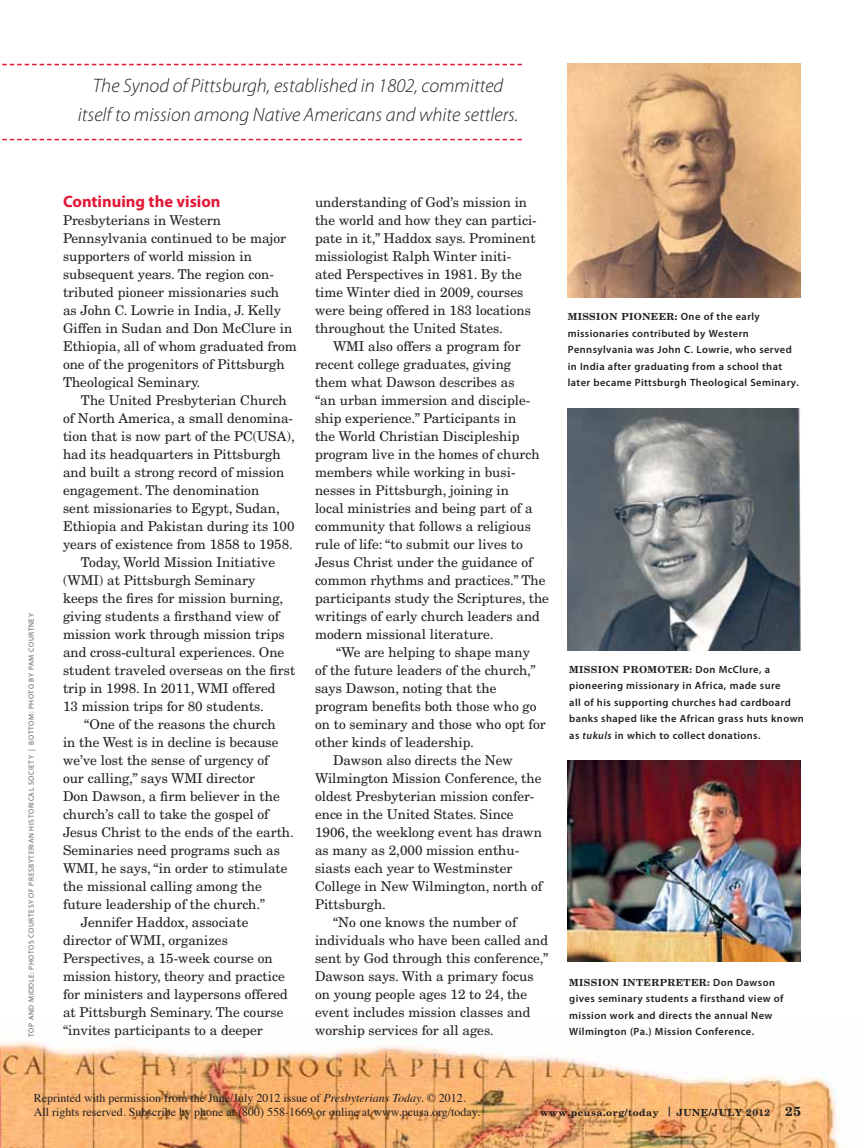
<style>
.page{position:relative;width:864px;height:1148px;background:#fff}
.page>*{position:absolute;margin:0;border:0;box-sizing:border-box;transform-origin:0 0}
.t1{font:italic 300 19.5px/28.5px "Myriad Pro";color:#231f20;text-align:center}
.t2{font:700 16.5px "Myriad Pro";color:#e31837}
.t3{font:13.5px/18px "New Century Schlbk LT Std";color:#231f20}
.t4{font:12px/14.4px "Times";color:#231f20}
.t5{font:600 10.5px/16.5px "Myriad Pro";letter-spacing:.04em;color:#231f20}
.t6{font:700 9.75px "New Century Schlbk LT Std";letter-spacing:.04em;color:#231f20}
.t7{font:7.5px "Myriad Pro";letter-spacing:.075em;color:#5f6062}
.s1{font-family:"Myriad Pro";font-weight:600;font-size:10.5px}
.s2{font-style:italic}
.s3{font-size:13.2px}
</style>
<div class="page">
<img style="left:0;top:1041px;width:841px;height:107px">
<svg style="left:2px;top:64px;width:520px;height:1px"></svg>
<svg style="left:2px;top:139px;width:520px;height:1px"></svg>
<img style="left:567px;top:64px;width:233px;height:234px">
<img style="left:567px;top:408px;width:234px;height:242px">
<img style="left:567px;top:760px;width:234px;height:202px">
<h1 class="t1" style="left:78px;top:71px;width:442px">The Synod of Pittsburgh, established in 1802, committed itself to mission among Native Americans and white settlers.</h1>
<p class="t7" style="left:27px;top:1036px;width:425px;rotate:-90deg">Top and Middle: Photos courtesy of Presbyterian Historical Society | Bottom: Photo by Pam Courtney</p>
<p class="t2" style="left:63px;top:191px;width:159px">Continuing the vision</p>
<p class="t3" style="left:63px;top:211px;width:235px">Presbyterians in Western<br>Pennsylvania continued to be major supporters of world mission in subsequent years. The region con&shy;tributed pioneer missionaries such<br>as John C. Lowrie in India, J. Kelly<br>Giffen in Sudan and Don McClure in<br>Ethiopia, all of whom graduated from one of the progenitors of Pittsburgh<br>Theological Seminary.</p>
<p class="t3" style="left:81px;top:391px;width:207px">The United Presbyterian Church</p>
<p class="t3" style="left:63px;top:409px;width:232px">of North America, a small denomina-</p>
<p class="t3" style="left:63px;top:427px;width:233px">tion that is now part of the PC(USA),</p>
<p class="t3" style="left:63px;top:445px;width:219px">had its headquarters in Pittsburgh</p>
<p class="t3" style="left:63px;top:463px;width:223px">and built a strong record of mission</p>
<p class="t3" style="left:63px;top:481px;width:198px">engagement. The denomination</p>
<p class="t3" style="left:63px;top:499px;width:218px">sent missionaries to Egypt, Sudan,</p>
<p class="t3" style="left:63px;top:517px;width:233px">Ethiopia and Pakistan during its 100</p>
<p class="t3" style="left:63px;top:535px;width:232px">years of existence from 1858 to 1958.</p>
<p class="t3" style="left:81px;top:553px;width:196px">Today, World Mission Initiative</p>
<p class="t3" style="left:63px;top:571px;width:194px">(WMI) at Pittsburgh Seminary</p>
<p class="t3" style="left:63px;top:589px;width:222px">keeps the fires for mission burning,</p>
<p class="t3" style="left:63px;top:607px;width:218px">giving students a firsthand view of</p>
<p class="t3" style="left:63px;top:625px;width:223px">mission work through mission trips</p>
<p class="t3" style="left:63px;top:643px;width:223px">and cross-cultural experiences. One</p>
<p class="t3" style="left:63px;top:661px;width:234px">student traveled overseas on the first</p>
<p class="t3" style="left:63px;top:679px;width:214px">trip in 1998. In 2011, WMI offered</p>
<p class="t3" style="left:63px;top:697px;width:202px">13 mission trips for 80 students.</p>
<p class="t3" style="left:84px;top:715px;width:193px">“One of the reasons the church</p>
<p class="t3" style="left:63px;top:733px;width:217px">in the West is in decline is because</p>
<p class="t3" style="left:63px;top:751px;width:207px">we’ve lost the sense of urgency of</p>
<p class="t3" style="left:63px;top:769px;width:194px">our calling,” says WMI director</p>
<p class="t3" style="left:63px;top:787px;width:218px">Don Dawson, a firm believer in the</p>
<p class="t3" style="left:63px;top:805px;width:207px">church’s call to take the gospel of</p>
<p class="t3" style="left:63px;top:823px;width:232px">Jesus Christ to the ends of the earth.</p>
<p class="t3" style="left:63px;top:841px;width:218px">Seminaries need programs such as</p>
<p class="t3" style="left:63px;top:859px;width:226px">WMI, he says, “in order to stimulate</p>
<p class="t3" style="left:63px;top:877px;width:200px">the missional calling among the</p>
<p class="t3" style="left:63px;top:895px;width:204px">future leadership of the church.”</p>
<p class="t3" style="left:81px;top:913px;width:169px">Jennifer Haddox, associate</p>
<p class="t3" style="left:63px;top:931px;width:166px">director of WMI, organizes</p>
<p class="t3" style="left:63px;top:949px;width:211px">Perspectives, a 15-week course on</p>
<p class="t3" style="left:63px;top:967px;width:223px">mission history, theory and practice</p>
<p class="t3" style="left:63px;top:985px;width:226px">for ministers and laypersons offered</p>
<p class="t3" style="left:63px;top:1003px;width:222px">at Pittsburgh Seminary. The course</p>
<p class="t3" style="left:63px;top:1021px;width:201px">“invites participants to a deeper</p>
<p class="t3" style="left:315px;top:193px;width:223px">understanding of God’s mission in the world and how they can partici&shy;pate in it,” Haddox says. Prominent missiologist Ralph Winter initi&shy;ated Perspectives in 1981. By the time Winter died in 2009, courses were being offered in 183 locations throughout the United States.</p>
<p class="t3" style="left:315px;top:337px;width:236px;text-indent:18px">WMI also offers a program for recent college graduates, giving<br>them what Dawson describes as<br>“an urban immersion and disciple&shy;ship experience.” Participants in<br>the World Christian Discipleship program live in the homes of church members while working in busi&shy;nesses in Pittsburgh, joining in<br>local ministries and being part of a community that follows a religious rule of life: “to submit our lives to Jesus Christ under the guidance of common rhythms and practices.” The participants study the Scriptures, the writings of early church leaders and modern missional literature.</p>
<p class="t3" style="left:336px;top:643px;width:195px">“We are helping to shape many</p>
<p class="t3" style="left:315px;top:661px;width:222px">of the future leaders of the church,”</p>
<p class="t3" style="left:315px;top:679px;width:183px">says Dawson, noting that the</p>
<p class="t3" style="left:315px;top:697px;width:223px">program benefits both those who go</p>
<p class="t3" style="left:315px;top:715px;width:232px">on to seminary and those who opt for</p>
<p class="t3" style="left:315px;top:733px;width:161px">other kinds of leadership.</p>
<p class="t3" style="left:333px;top:751px;width:182px">Dawson also directs the New</p>
<p class="t3" style="left:315px;top:769px;width:228px">Wilmington Mission Conference, the</p>
<p class="t3" style="left:315px;top:787px;width:221px">oldest Presbyterian mission confer-</p>
<p class="t3" style="left:315px;top:805px;width:200px">ence in the United States. Since</p>
<p class="t3" style="left:315px;top:823px;width:228px">1906, the weeklong event has drawn</p>
<p class="t3" style="left:315px;top:841px;width:206px">as many as 2,000 mission enthu-</p>
<p class="t3" style="left:315px;top:859px;width:199px">siasts each year to Westminster</p>
<p class="t3" style="left:315px;top:877px;width:229px">College in New Wilmington, north of</p>
<p class="t3" style="left:315px;top:895px;width:73px">Pittsburgh.</p>
<p class="t3" style="left:333px;top:913px;width:185px">“No one knows the number of</p>
<p class="t3" style="left:315px;top:931px;width:235px">individuals who have been called and</p>
<p class="t3" style="left:315px;top:949px;width:235px">sent by God through this conference,”</p>
<p class="t3" style="left:315px;top:967px;width:220px">Dawson says. With a primary focus</p>
<p class="t3" style="left:315px;top:985px;width:214px">on young people ages 12 to 24, the</p>
<p class="t3" style="left:315px;top:1003px;width:217px">event includes mission classes and</p>
<p class="t3" style="left:315px;top:1021px;width:180px">worship services for all ages.</p>
<p class="t6" style="left:568px;top:310px;width:194px">MISSION PIONEER: <span class="s1">One of the early</span></p>
<p class="t5" style="left:568px;top:324px;width:233px">missionaries contributed by Western Pennsylvania was John C. Lowrie, who served in India after graduating from a school that later became Pittsburgh Theological Seminary.</p>
<p class="t6" style="left:569px;top:663px;width:202px">MISSION PROMOTER: <span class="s1">Don McClure, a</span></p>
<p class="t5" style="left:569px;top:677px;width:236px">pioneering missionary in Africa, made sure<br>all of his supporting churches had cardboard banks shaped like the African grass huts known as <span class="s2">tukuls</span> in which to collect donations.</p>
<p class="t6" style="left:569px;top:975px;width:207px">MISSION INTERPRETER: <span class="s1">Don Dawson</span></p>
<p class="t5" style="left:569px;top:990px;width:216px">gives seminary students a firsthand view of mission work and directs the annual New</p>
<p class="t5" style="left:569px;top:1023px;width:187px">Wilmington (Pa.) Mission Conference.</p>
<p class="t4" style="left:34px;top:1089px;width:448px">Reprinted with permission from the June/July 2012 issue of <span class="s2">Presbyterians Today.</span> © 2012.<br>All rights reserved. Subscribe by phone at (800) 558-1669 or online at www.pcusa.org/today.</p>
<p class="t6" style="left:540px;top:1106px;width:262px">WWW.PCUSA.ORG/TODAY | JUNE/JULY 2012 <span class="s3">25</span></p>
</div>
